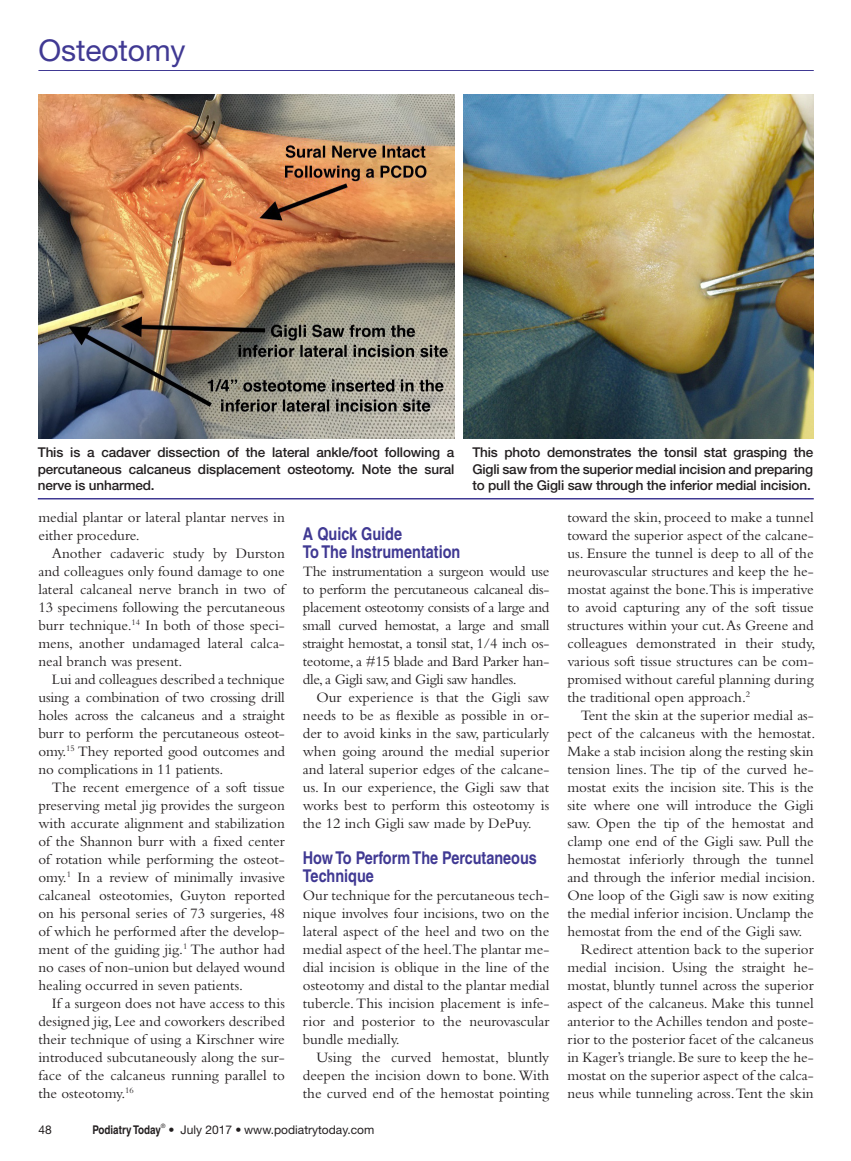
<style>
.page{position:relative;width:851px;height:1161px;background:#fff}
.page>*{position:absolute;margin:0;border:0;box-sizing:border-box;transform-origin:0 0}
.t1{font:30px "Helvetica Neue";letter-spacing:-.005em;color:#403993}
.t2{font:700 condensed 17.7px/18px "Helvetica";color:#403993}
.t3{font:15px/18px "Bembo";color:#231f20;text-align:justify}
.t4{font:500 13.5px/16.5px "Helvetica Neue";letter-spacing:-.01em;color:#231f20;text-align:justify}
.t5{font:12px "Helvetica Neue";color:#231f20}
.t6{font:700 condensed 12px "Helvetica";color:#231f20}
.t7{font:6px "Helvetica Neue";color:#231f20}
</style>
<div class="page">
<hr style="left:38px;top:70px;width:775px;height:1px;background:#403993">
<img style="left:38px;top:94px;width:416px;height:344px">
<hr style="left:38px;top:498px;width:775px;height:2px;background:#403993">
<img style="left:463px;top:94px;width:350px;height:344px">
<h1 class="t1" style="left:38px;top:33px;width:149px">Osteotomy</h1>
<p class="t4" style="left:38px;top:444px;width:418px">This is a cadaver dissection of the lateral ankle/foot following a percutaneous calcaneus displacement osteotomy. Note the sural nerve is unharmed.</p>
<p class="t4" style="left:472px;top:444px;width:342px">This photo demonstrates the tonsil stat grasping the Gigli saw from the superior medial incision and preparing to pull the Gigli saw through the inferior medial incision.</p>
<p class="t3" style="left:38px;top:508px;width:248px">medial plantar or lateral plantar nerves in either procedure.</p>
<p class="t3" style="left:38px;top:544px;width:248px;text-indent:14px">Another cadaveric study by Durston and colleagues only found damage to one lateral calcaneal nerve branch in two of 13 specimens following the percutaneous burr technique.<sup>14</sup> In both of those speci&shy;mens, another undamaged lateral calca&shy;neal branch was present.</p>
<p class="t3" style="left:38px;top:670px;width:248px;text-indent:14px">Lui and colleagues described a technique using a combination of two crossing drill holes across the calcaneus and a straight burr to perform the percutaneous osteot&shy;omy.<sup>15</sup> They reported good outcomes and no complications in 11 patients.</p>
<p class="t3" style="left:38px;top:778px;width:248px;text-indent:14px">The recent emergence of a soft tissue preserving metal jig provides the surgeon with accurate alignment and stabilization of the Shannon burr with a fixed center of rotation while performing the osteot&shy;omy.<sup>1</sup> In a review of minimally invasive calcaneal osteotomies, Guyton reported on his personal series of 73 surgeries, 48 of which he performed after the develop&shy;ment of the guiding jig.<sup>1</sup> The author had no cases of non-union but delayed wound healing occurred in seven patients.</p>
<p class="t3" style="left:38px;top:994px;width:248px;text-indent:14px">If a surgeon does not have access to this designed jig, Lee and coworkers described their technique of using a Kirschner wire introduced subcutaneously along the sur&shy;face of the calcaneus running parallel to the osteotomy.<sup>16</sup></p>
<p class="t2" style="left:303px;top:525px;width:159px">A Quick Guide<br>To The Instrumentation</p>
<p class="t3" style="left:303px;top:562px;width:248px">The instrumentation a surgeon would use to perform the percutaneous calcaneal dis&shy;placement osteotomy consists of a large and small curved hemostat, a large and small straight hemostat, a tonsil stat, 1/4 inch os&shy;teotome, a #15 blade and Bard Parker han&shy;dle, a Gigli saw, and Gigli saw handles.</p>
<p class="t3" style="left:303px;top:688px;width:248px;text-indent:14px">Our experience is that the Gigli saw needs to be as flexible as possible in or&shy;der to avoid kinks in the saw, particularly when going around the medial superior and lateral superior edges of the calcane&shy;us. In our experience, the Gigli saw that works best to perform this osteotomy is the 12 inch Gigli saw made by DePuy.</p>
<p class="t2" style="left:303px;top:849px;width:235px">How To Perform The Percutaneous<br>Technique</p>
<p class="t3" style="left:303px;top:886px;width:248px">Our technique for the percutaneous tech&shy;nique involves four incisions, two on the lateral aspect of the heel and two on the medial aspect of the heel.The plantar me&shy;dial incision is oblique in the line of the osteotomy and distal to the plantar medial tubercle. This incision placement is infe&shy;rior and posterior to the neurovascular bundle medially.</p>
<p class="t3" style="left:303px;top:1048px;width:248px;text-indent:14px">Using the curved hemostat, bluntly deepen the incision down to bone. With the curved end of the hemostat pointing</p>
<p class="t5" style="left:38px;top:1123px;width:15px">48</p>
<p class="t6" style="left:92px;top:1122px;width:70px">Podiatry Today</p>
<p class="t7" style="left:161px;top:1122px;width:6px">®</p>
<p class="t5" style="left:168px;top:1123px;width:207px">• July 2017 • www.podiatrytoday.com</p>
<p class="t3" style="left:567px;top:508px;width:249px">toward the skin, proceed to make a tunnel toward the superior aspect of the calcane&shy;us. Ensure the tunnel is deep to all of the neurovascular structures and keep the he&shy;mostat against the bone.This is imperative to avoid capturing any of the soft tissue structures within your cut. As Greene and colleagues demonstrated in their study, various soft tissue structures can be com&shy;promised without careful planning during the traditional open approach.<sup>2</sup></p>
<p class="t3" style="left:581px;top:706px;width:234px">Tent the skin at the superior medial as-</p>
<p class="t3" style="left:567px;top:724px;width:249px">pect of the calcaneus with the hemostat.</p>
<p class="t3" style="left:567px;top:742px;width:248px">Make a stab incision along the resting skin</p>
<p class="t3" style="left:567px;top:760px;width:248px">tension lines. The tip of the curved he-</p>
<p class="t3" style="left:567px;top:778px;width:248px">mostat exits the incision site. This is the</p>
<p class="t3" style="left:567px;top:796px;width:248px">site where one will introduce the Gigli</p>
<p class="t3" style="left:567px;top:814px;width:248px">saw. Open the tip of the hemostat and</p>
<p class="t3" style="left:567px;top:832px;width:248px">clamp one end of the Gigli saw. Pull the</p>
<p class="t3" style="left:567px;top:850px;width:248px">hemostat inferiorly through the tunnel</p>
<p class="t3" style="left:567px;top:868px;width:249px">and through the inferior medial incision.</p>
<p class="t3" style="left:567px;top:886px;width:248px">One loop of the Gigli saw is now exiting</p>
<p class="t3" style="left:567px;top:904px;width:248px">the medial inferior incision. Unclamp the</p>
<p class="t3" style="left:567px;top:922px;width:236px">hemostat from the end of the Gigli saw.</p>
<p class="t3" style="left:581px;top:940px;width:234px">Redirect attention back to the superior</p>
<p class="t3" style="left:567px;top:958px;width:248px">medial incision. Using the straight he-</p>
<p class="t3" style="left:567px;top:976px;width:248px">mostat, bluntly tunnel across the superior</p>
<p class="t3" style="left:567px;top:994px;width:248px">aspect of the calcaneus. Make this tunnel</p>
<p class="t3" style="left:567px;top:1012px;width:248px">anterior to the Achilles tendon and poste-</p>
<p class="t3" style="left:567px;top:1030px;width:248px">rior to the posterior facet of the calcaneus</p>
<p class="t3" style="left:567px;top:1048px;width:248px">in Kager’s triangle. Be sure to keep the he-</p>
<p class="t3" style="left:567px;top:1066px;width:248px">mostat on the superior aspect of the calca-</p>
<p class="t3" style="left:567px;top:1084px;width:248px">neus while tunneling across. Tent the skin</p>
</div>
